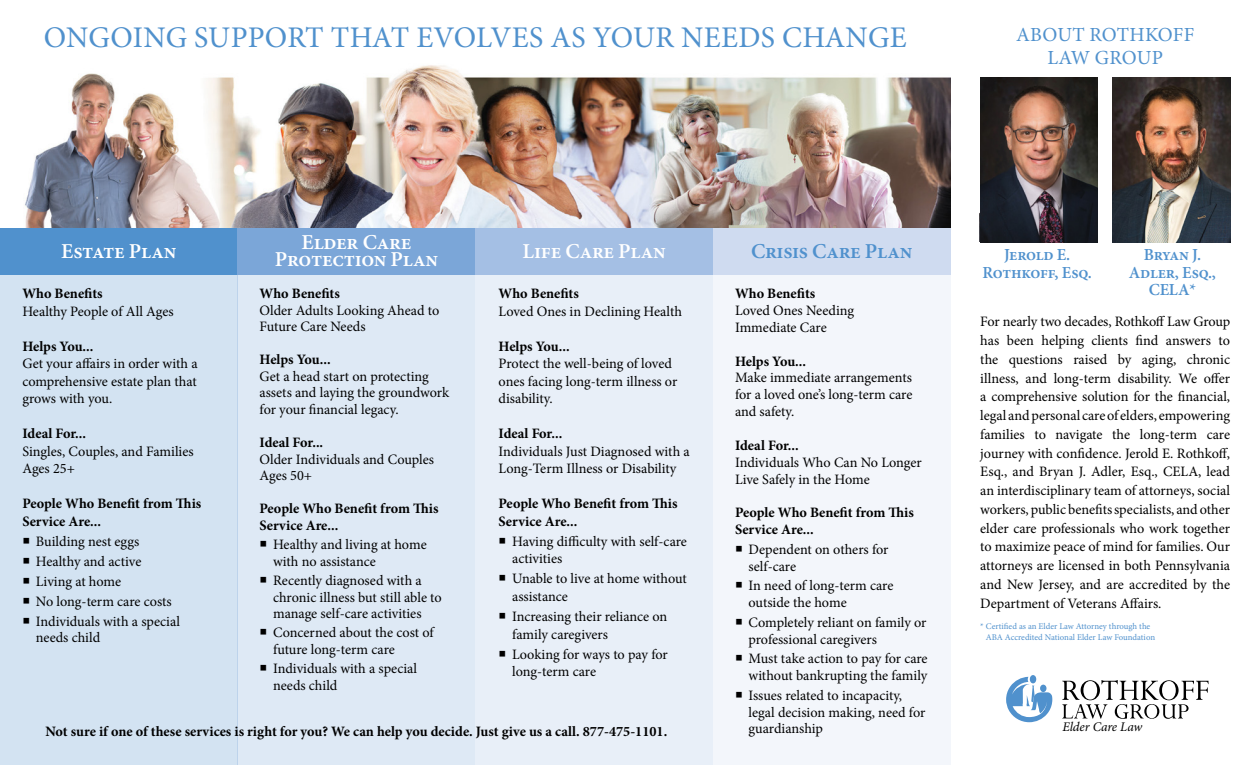
<style>
.page{position:relative;width:1260px;height:765px;background:#fff}
.page>*{position:absolute;margin:0;border:0;box-sizing:border-box;transform-origin:0 0}
.t1{font:30px "Minion Pro";letter-spacing:.005em;color:#5091cd}
.t2{font:600 21.25px/17.5px "Minion Pro";letter-spacing:-.015em;color:#fff;text-align:center}
.t3{font:600 21.25px "Minion Pro";letter-spacing:-.015em;color:#5091cd}
.t4{font:20px/22.5px "Minion Pro";letter-spacing:.01em;color:#5091cd;text-align:center}
.t5{font:600 16.88px/17.5px "Minion Pro";letter-spacing:-.015em;color:#5091cd;text-align:center}
.t6{font:14.38px/18.8px "Minion Pro";color:#000}
.t7{font:700 14.38px/17.5px "Minion Pro";color:#000}
.t8{font:italic 13.25px "Minion Pro";letter-spacing:-.005em;color:#000}
.t9{font:8.75px/10.6px "Minion Pro";color:#5091cd}
</style>
<div class="page">
<img style="left:25px;top:65px;width:926px;height:163px">
<div style="left:0;top:228px;width:238px;height:47px;background:#5091cd"></div>
<div style="left:0;top:275px;width:238px;height:490px;background:#d3e3f2"></div>
<div style="left:238px;top:228px;width:237px;height:47px;background:#7ba6d8"></div>
<div style="left:238px;top:275px;width:237px;height:490px;background:#dee9f5"></div>
<div style="left:475px;top:228px;width:238px;height:47px;background:#a4bfe4"></div>
<div style="left:475px;top:275px;width:238px;height:490px;background:#e8eff8"></div>
<div style="left:713px;top:228px;width:238px;height:47px;background:#cfdbf0"></div>
<div style="left:713px;top:275px;width:238px;height:490px;background:#f3f6fb"></div>
<svg style="left:1006px;top:675px;width:46px;height:47px"></svg>
<svg style="left:1062px;top:680px;width:146px;height:39px"></svg>
<img style="left:980px;top:77px;width:117px;height:165px">
<img style="left:1113px;top:77px;width:117px;height:165px">
<h1 class="t1" style="left:44px;top:17px;width:864px">ONGOING SUPPORT THAT EVOLVES AS YOUR NEEDS CHANGE</h1>
<h3 class="t4" style="left:1016px;top:24px;width:180px">ABOUT ROTHKOFF<br>LAW GROUP</h3>
<h2 class="t2" style="left:61px;top:243px;width:117px">Estate Plan</h2>
<h2 class="t2" style="left:275px;top:233px;width:165px">Elder Care<br>Protection Plan</h2>
<h2 class="t2" style="left:522px;top:243px;width:145px">Life Care Plan</h2>
<h2 class="t3" style="left:751px;top:237px;width:163px">Crisis Care Plan</h2>
<p class="t7" style="left:22px;top:285px;width:82px">Who Benefits</p>
<p class="t6" style="left:22px;top:302px;width:153px">Healthy People of All Ages</p>
<p class="t7" style="left:22px;top:337px;width:73px">Helps You...</p>
<p class="t6" style="left:22px;top:355px;width:177px;line-height:17.5px;text-align:justify">Get your affairs in order with a comprehensive estate plan that grows with you.</p>
<p class="t7" style="left:22px;top:425px;width:65px">Ideal For...</p>
<p class="t6" style="left:22px;top:442px;width:173px;line-height:17.5px">Singles, Couples, and Families<br>Ages 25+</p>
<p class="t7" style="left:22px;top:495px;width:180px">People Who Benefit from This<br>Service Are...</p>
<p class="t6" style="left:22px;top:532px;width:118px">○ Building nest eggs</p>
<p class="t6" style="left:22px;top:552px;width:121px">○ Healthy and active</p>
<p class="t6" style="left:22px;top:572px;width:100px">○ Living at home</p>
<p class="t6" style="left:22px;top:592px;width:151px">○ No long-term care costs</p>
<p class="t6" style="left:36px;top:613px;width:146px;line-height:16.6px;text-indent:-13px">○ Individuals with a special needs child</p>
<p class="t7" style="left:735px;top:285px;width:82px">Who Benefits</p>
<p class="t6" style="left:735px;top:302px;width:121px;line-height:17px">Loved Ones Needing<br>Immediate Care</p>
<p class="t7" style="left:735px;top:352px;width:73px">Helps You...</p>
<p class="t6" style="left:735px;top:370px;width:179px;line-height:16.9px;text-align:justify">Make immediate arrangements for a loved one’s long-term care and safety.</p>
<p class="t7" style="left:735px;top:436px;width:65px">Ideal For...</p>
<p class="t6" style="left:735px;top:454px;width:188px;line-height:16.9px">Individuals Who Can No Longer<br>Live Safely in the Home</p>
<p class="t7" style="left:735px;top:504px;width:180px;line-height:16.9px">People Who Benefit from This<br>Service Are...</p>
<p class="t6" style="left:749px;top:541px;width:141px;line-height:16.9px;text-indent:-14px">○ Dependent on others for self-care</p>
<p class="t6" style="left:749px;top:577px;width:146px;line-height:16.9px;text-indent:-14px">○ In need of long-term care outside the home</p>
<p class="t6" style="left:749px;top:614px;width:180px;line-height:16.9px;text-indent:-14px">○ Completely reliant on family or professional caregivers</p>
<p class="t6" style="left:735px;top:650px;width:194px;line-height:16.9px;text-align:right">○ Must take action to pay for care without bankrupting the family</p>
<p class="t6" style="left:749px;top:687px;width:178px;line-height:16.9px;text-indent:-14px">○ Issues related to incapacity, legal decision making, need for</p>
<p class="t7" style="left:260px;top:285px;width:82px">Who Benefits</p>
<p class="t6" style="left:260px;top:302px;width:181px;line-height:16.5px">Older Adults Looking Ahead to<br>Future Care Needs</p>
<p class="t7" style="left:260px;top:351px;width:73px">Helps You...</p>
<p class="t6" style="left:260px;top:368px;width:191px;line-height:16.5px">Get a head start on protecting assets and laying the groundwork for your financial legacy.</p>
<p class="t7" style="left:260px;top:434px;width:65px">Ideal For...</p>
<p class="t6" style="left:260px;top:451px;width:176px;line-height:16.5px">Older Individuals and Couples<br>Ages 50+</p>
<p class="t7" style="left:260px;top:500px;width:180px;line-height:16.5px">People Who Benefit from This<br>Service Are...</p>
<p class="t6" style="left:273px;top:536px;width:155px;line-height:16.5px;text-indent:-14px">○ Healthy and living at home with no assistance</p>
<p class="t6" style="left:273px;top:572px;width:170px;line-height:16.5px;text-indent:-14px">○ Recently diagnosed with a chronic illness but still able to manage self-care activities</p>
<p class="t6" style="left:273px;top:625px;width:163px;line-height:16.5px;text-indent:-14px">○ Concerned about the cost of future long-term care</p>
<p class="t6" style="left:273px;top:660px;width:146px;line-height:16.6px;text-indent:-13px">○ Individuals with a special needs child</p>
<p class="t7" style="left:499px;top:285px;width:82px">Who Benefits</p>
<p class="t6" style="left:499px;top:302px;width:185px">Loved Ones in Declining Health</p>
<p class="t7" style="left:499px;top:337px;width:73px">Helps You...</p>
<p class="t6" style="left:499px;top:355px;width:180px;line-height:17.5px">Protect the well-being of loved ones facing long-term illness or disability.</p>
<p class="t7" style="left:499px;top:425px;width:65px">Ideal For...</p>
<p class="t6" style="left:499px;top:442px;width:193px;line-height:17.5px">Individuals Just Diagnosed with a<br>Long-Term Illness or Disability</p>
<p class="t7" style="left:499px;top:495px;width:180px">People Who Benefit from This<br>Service Are...</p>
<p class="t6" style="left:512px;top:533px;width:176px;line-height:17.5px;text-indent:-14px">○ Having difficulty with self-care activities</p>
<p class="t6" style="left:512px;top:570px;width:176px;line-height:17.5px;text-indent:-14px">○ Unable to live at home without assistance</p>
<p class="t6" style="left:512px;top:608px;width:157px;line-height:17.5px;text-indent:-14px">○ Increasing their reliance on family caregivers</p>
<p class="t6" style="left:512px;top:646px;width:157px;line-height:17.5px;text-indent:-14px">○ Looking for ways to pay for long-term care</p>
<p class="t7" style="left:45px;top:723px;width:623px">Not sure if one of these services is right for you? We can help you decide. Just give us a call. 877-475-1101.</p>
<p class="t6" style="left:749px;top:720px;width:76px">guardianship</p>
<p class="t5" style="left:983px;top:246px;width:111px">Jerold E.<br>Rothkoff, Esq.</p>
<p class="t5" style="left:1129px;top:246px;width:89px">Bryan J.<br>Adler, Esq.,<br>CELA*</p>
<p class="t6" style="left:980px;top:312px;width:251px;text-align:justify">For nearly two decades, Rothkoff Law Group has been helping clients find answers to the questions raised by aging, chronic illness, and long-term disability. We offer a comprehensive solution for the financial, legal and personal care of elders, empowering families to navigate the long-term care journey with confidence. Jerold E. Rothkoff, Esq., and Bryan J. Adler, Esq., CELA, lead an interdisciplinary team of attorneys, social workers, public benefits specialists, and other elder care professionals who work together to maximize peace of mind for families. Our attorneys are licensed in both Pennsylvania and New Jersey, and are accredited by the Department of Veterans Affairs.</p>
<p class="t9" style="left:986px;top:621px;width:171px;text-indent:-6px">* Certified as an Elder Law Attorney through the<br>ABA Accredited National Elder Law Foundation</p>
<p class="t8" style="left:1062px;top:718px;width:82px">Elder Care Law</p>
</div>
